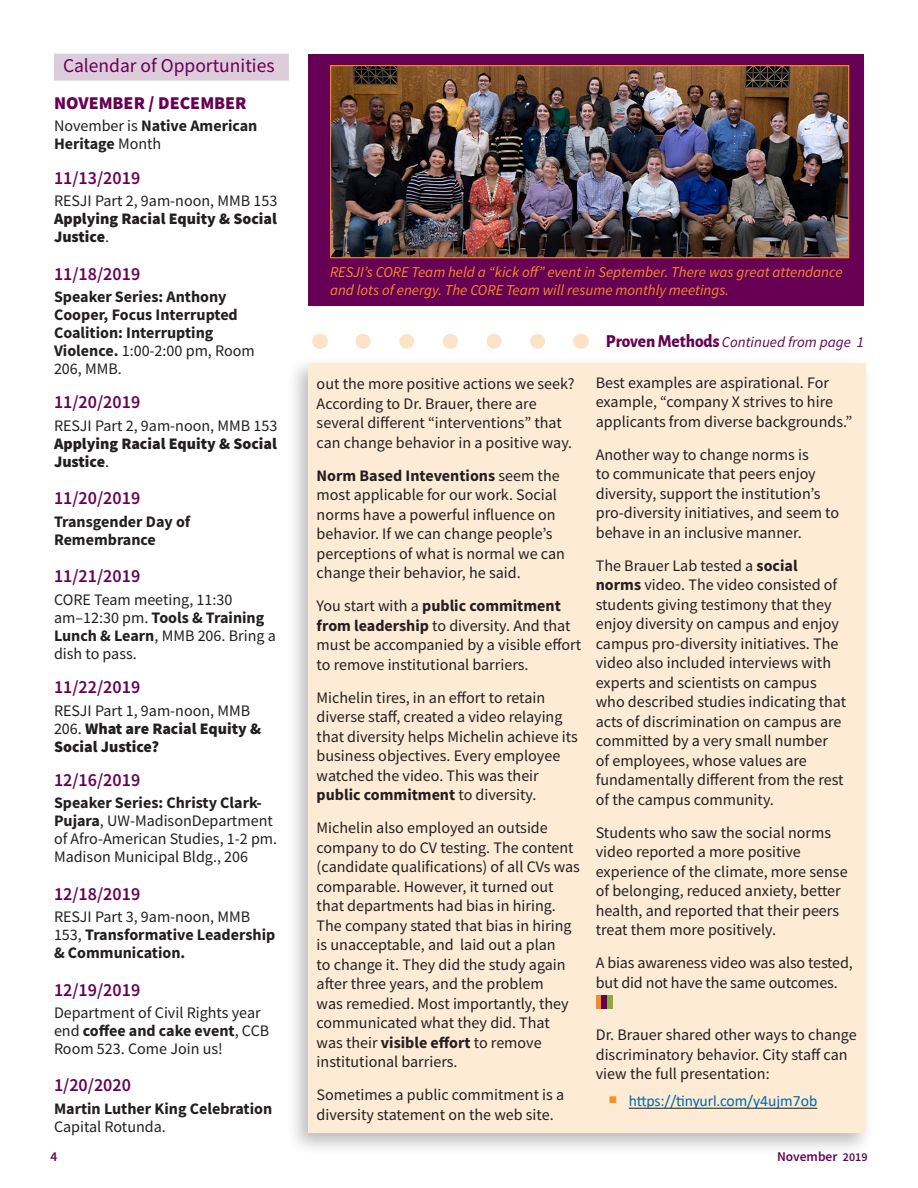
<style>
.page{position:relative;width:918px;height:1188px;background:#fff}
.page>*{position:absolute;margin:0;border:0;box-sizing:border-box;transform-origin:0 0}
.head_with_rule{font:19.5px "Source Sans Pro";color:#670054}
.calendar_subhead{font:600 18px "Source Sans Pro";color:#670054}
.calendar_sub_purple{font:900 18px "Source Sans Pro";color:#670054}
.body{font:16.05px/19.5px "Source Sans Pro";color:#231f20}
.calendar_body{font:700 16.05px/18px "Source Sans Pro";color:#231f20}
.calendar_body-2{font:16.05px/18px "Source Sans Pro";color:#231f20}
.calendar_body-3{font:900 16.05px/18px "Source Sans Pro";color:#231f20;text-align:justify}
.t1{font:15.75px "Calibri";letter-spacing:-.01em;color:#006aa5}
.t2{font:italic 15px/18px "Source Sans Pro";color:#f68e1e}
.continued_on{font:italic 15px "Source Sans Pro";color:#670054}
.t3{font:600 13.5px "Source Sans Pro";color:#670054}
.s1{font-weight:400}
.s2{font-weight:700}
.s3{font-family:"Alegreya Sans";font-weight:800;font-style:normal;font-size:18px}
.s4{font-size:12px}
</style>
<div class="page">
<div style="left:286px;top:356px;width:588px;height:800px;background:#231f20;opacity:.3"></div>
<div style="left:308px;top:363px;width:558px;height:770px;background:#feebd6"></div>
<div style="left:308px;top:54px;width:556px;height:251px;background:#670054"></div>
<svg style="left:363px;top:334px;width:182px;height:15px"></svg>
<svg style="left:320px;top:334px;width:1px;height:15px"></svg>
<svg style="left:580px;top:334px;width:1px;height:15px"></svg>
<div style="left:54px;top:54px;width:235px;height:27px;background:#ddccdb"></div>
<img style="left:332px;top:67px;width:515px;height:189px">
<div style="left:330px;top:65px;width:519px;height:193px;border:1px solid #f68e1e"></div>
<hr style="left:629px;top:1108px;width:188px;height:1px;background:#231f20">
<div style="left:596px;top:995px;width:6px;height:14px;background:#f68e1e"></div>
<div style="left:601px;top:995px;width:6px;height:14px;background:#670054"></div>
<div style="left:607px;top:995px;width:6px;height:14px;background:#86ab3f"></div>
<p class="head_with_rule" style="left:63px;top:53px;width:213px">Calendar of Opportunities</p>
<p class="calendar_sub_purple" style="left:54px;top:90px;width:194px">NOVEMBER / DECEMBER</p>
<p class="calendar_body" style="left:54px;top:117px;width:205px"><span class="s1">November is</span> Native American<br>Heritage <span class="s1">Month</span></p>
<p class="calendar_subhead" style="left:54px;top:166px;width:88px">11/13/2019</p>
<p class="calendar_body-3" style="left:54px;top:192px;width:225px"><span class="s1">RESJI Part 2, 9am-noon, MMB 153<br></span>Applying Racial Equity &amp; Social Justice<span class="s1">.</span></p>
<p class="calendar_subhead" style="left:54px;top:262px;width:88px">11/18/2019</p>
<p class="calendar_body" style="left:54px;top:288px;width:202px">Speaker Series: Anthony<br>Cooper, Focus Interrupted<br>Coalition: Interrupting<br>Violence. <span class="s1">1:00-2:00 pm, Room<br>206, MMB.</span></p>
<p class="calendar_subhead" style="left:54px;top:391px;width:88px">11/20/2019</p>
<p class="calendar_body-3" style="left:54px;top:416px;width:225px"><span class="s1">RESJI Part 2, 9am-noon, MMB 153<br></span>Applying Racial Equity &amp; Social Justice<span class="s1">.</span></p>
<p class="calendar_subhead" style="left:54px;top:486px;width:88px">11/20/2019</p>
<p class="calendar_body" style="left:54px;top:512px;width:138px">Transgender Day of<br>Remembrance</p>
<p class="calendar_subhead" style="left:54px;top:564px;width:88px">11/21/2019</p>
<p class="calendar_body-2" style="left:54px;top:590px;width:223px">CORE Team meeting, 11:30 am–12:30 pm. <span class="s2">Tools &amp; Training<br>Lunch &amp; Learn</span>, MMB 206. Bring a dish to pass.</p>
<p class="calendar_subhead" style="left:54px;top:675px;width:88px">11/22/2019</p>
<p class="calendar_body-3" style="left:54px;top:701px;width:209px;text-align:left"><span class="s1">RESJI Part 1, 9am-noon, MMB<br>206.</span> What are Racial Equity &amp;<br>Social Justice?</p>
<p class="calendar_subhead" style="left:54px;top:768px;width:88px">12/16/2019</p>
<p class="calendar_body-2" style="left:54px;top:794px;width:225px"><span class="s2">Speaker Series: Christy Clark-<br>Pujara</span>, UW-MadisonDepartment of Afro-American Studies, 1-2 pm.<br>Madison Municipal Bldg., 206</p>
<p class="calendar_subhead" style="left:54px;top:882px;width:88px">12/18/2019</p>
<p class="calendar_body" style="left:54px;top:908px;width:223px"><span class="s1">RESJI Part 3, 9am-noon, MMB<br>153,</span> Transformative Leadership &amp; Communication.</p>
<p class="calendar_subhead" style="left:54px;top:978px;width:88px">12/19/2019</p>
<p class="calendar_body-2" style="left:54px;top:1004px;width:217px">Department of Civil Rights year end <span class="s2">coffee and cake event</span>, CCB<br>Room 523. Come Join us!</p>
<p class="calendar_subhead" style="left:54px;top:1074px;width:79px">1/20/2020</p>
<p class="calendar_body" style="left:54px;top:1099px;width:220px">Martin Luther King Celebration<br><span class="s1">Capital Rotunda.</span></p>
<p class="t2" style="left:330px;top:263px;width:514px">RESJI’s CORE Team held a “kick off” event in September. There was great attendance and lots of energy. The CORE Team will resume monthly meetings.</p>
<p class="body" style="left:317px;top:374px;width:260px">out the more positive actions we seek?<br>According to Dr. Brauer, there are several different “interventions” that can change behavior in a positive way.</p>
<p class="body" style="left:317px;top:466px;width:250px"><span class="s2">Norm Based Inteventions</span> seem the most applicable for our work. Social norms have a powerful influence on behavior. If we can change people’s perceptions of what is normal we can change their behavior, he said.</p>
<p class="body" style="left:317px;top:596px;width:266px">You start with a <span class="s2">public commitment from leadership</span> to diversity. And that must be accompanied by a visible effort to remove institutional barriers.</p>
<p class="body" style="left:317px;top:688px;width:263px">Michelin tires, in an effort to retain diverse staff, created a video relaying that diversity helps Michelin achieve its business objectives. Every employee watched the video. This was their <span class="s2">public commitment</span> to diversity.</p>
<p class="body" style="left:317px;top:818px;width:265px">Michelin also employed an outside company to do CV testing. The content (candidate qualifications) of all CVs was comparable. However, it turned out that departments had bias in hiring.<br>The company stated that bias in hiring is unacceptable, and laid out a plan<br>to change it. They did the study again after three years, and the problem<br>was remedied. Most importantly, they communicated what they did. That was their <span class="s2">visible effort</span> to remove institutional barriers.</p>
<p class="body" style="left:317px;top:1085px;width:249px">Sometimes a public commitment is a diversity statement on the web site.</p>
<p class="continued_on" style="left:606px;top:332px;width:260px"><span class="s3">Proven Methods</span> Continued from page 1</p>
<p class="body" style="left:596px;top:373px;width:258px">Best examples are aspirational. For example, “company X strives to hire applicants from diverse backgrounds.”</p>
<p class="body" style="left:596px;top:445px;width:245px">Another way to change norms is<br>to communicate that peers enjoy diversity, support the institution’s pro-diversity initiatives, and seem to behave in an inclusive manner.</p>
<p class="body" style="left:596px;top:556px;width:252px">The Brauer Lab tested a <span class="s2">social norms</span> video. The video consisted of students giving testimony that they enjoy diversity on campus and enjoy campus pro-diversity initiatives. The video also included interviews with experts and scientists on campus who described studies indicating that acts of discrimination on campus are committed by a very small number<br>of employees, whose values are fundamentally different from the rest of the campus community.</p>
<p class="body" style="left:596px;top:823px;width:253px">Students who saw the social norms video reported a more positive experience of the climate, more sense of belonging, reduced anxiety, better health, and reported that their peers treat them more positively.</p>
<p class="body" style="left:596px;top:953px;width:259px">A bias awareness video was also tested, but did not have the same outcomes.</p>
<p class="body" style="left:596px;top:1025px;width:263px">Dr. Brauer shared other ways to change discriminatory behavior. City staff can view the full presentation:</p>
<p class="t1" style="left:629px;top:1090px;width:190px">https://tinyurl.com/y4ujm7ob</p>
<p class="t3" style="left:50px;top:1147px;width:8px">4</p>
<p class="t3" style="left:777px;top:1147px;width:92px">November <span class="s4">2019</span></p>
</div>
